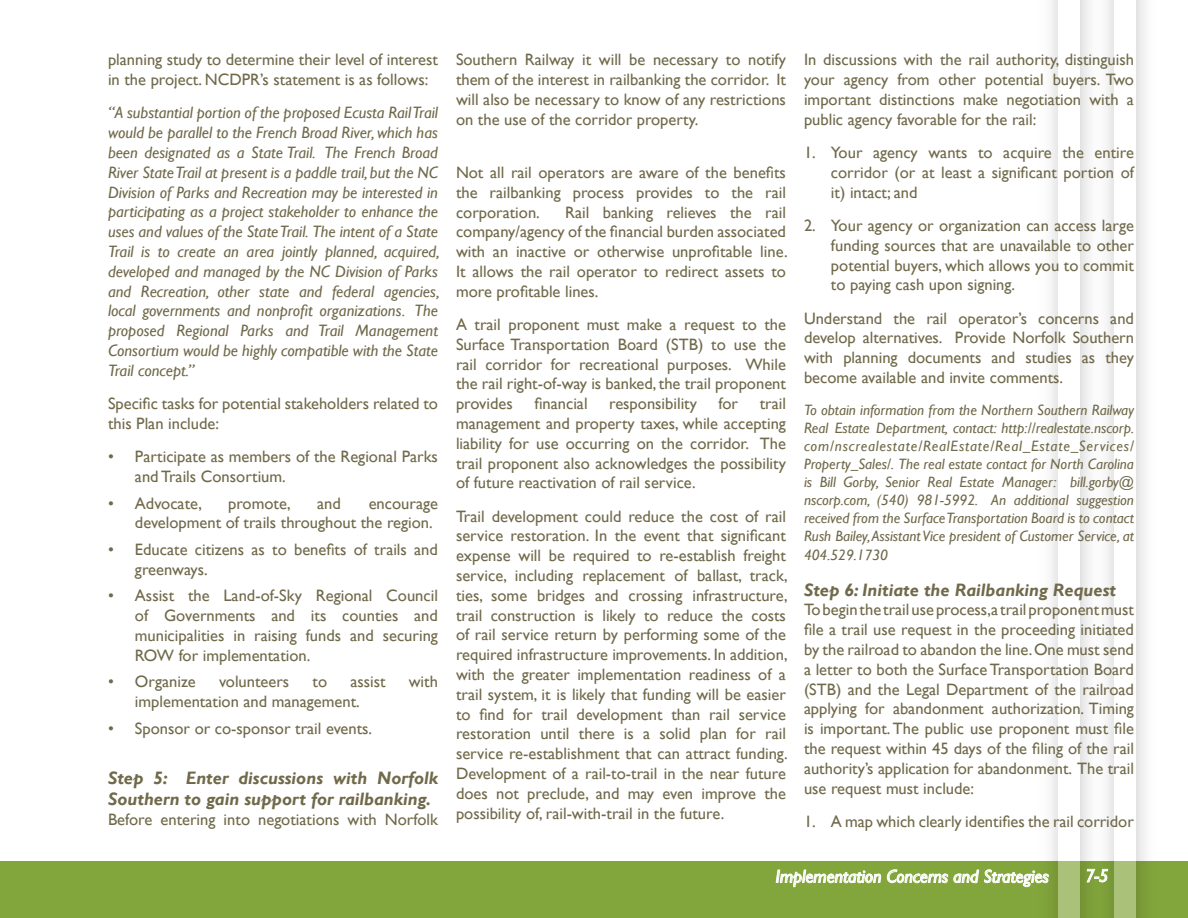
<style>
.page{position:relative;width:1188px;height:918px;background:#fff}
.page>*{position:absolute;margin:0;border:0;box-sizing:border-box;transform-origin:0 0}
.t1{font:italic 700 18px/21.6px "Gill Sans";color:#70694a}
.t2{font:italic 18px "Gill Sans";color:#fff}
.t3{font:16.5px/19.8px "Gill Sans";color:#70694a;text-align:justify}
.t4{font:italic 16.5px/19.8px "Gill Sans";color:#70694a;text-align:justify}
.t5{font:italic 15px/18px "Gill Sans";color:#70694a;text-align:justify}
</style>
<div class="page">
<div style="left:0;top:862px;width:1188px;height:56px;background:#82a53c"></div>
<div style="left:0;top:861px;width:1188px;height:57px;border:1px solid #82a53c"></div>
<img style="left:1032px;top:0;width:132px;height:918px">
<div style="left:1058px;top:0;width:22px;height:918px;background:#fff"></div>
<div style="left:1114px;top:0;width:21px;height:918px;background:#fff"></div>
<svg style="left:1086px;top:869px;width:23px;height:14px"></svg>
<svg style="left:775px;top:869px;width:106px;height:19px"></svg>
<svg style="left:887px;top:867px;width:162px;height:22px"></svg>
<p class="t3" style="left:108px;top:50px;width:331px">planning study to determine their level of interest in the project. NCDPR’s statement is as follows:</p>
<p class="t4" style="left:108px;top:103px;width:333px">“A substantial portion of the proposed Ecusta Rail Trail would be parallel to the French Broad River, which has been designated as a State Trail. The French Broad River State Trail at present is a paddle trail, but the NC Division of Parks and Recreation may be interested in participating as a project stakeholder to enhance the uses and values of the State Trail. The intent of a State Trail is to create an area jointly planned, acquired, developed and managed by the NC Division of Parks and Recreation, other state and federal agencies, local governments and nonprofit organizations. The proposed Regional Parks and Trail Management Consortium would be highly compatible with the State Trail concept.”</p>
<p class="t3" style="left:108px;top:394px;width:331px">Specific tasks for potential stakeholders related to this Plan include:</p>
<p class="t3" style="left:135px;top:447px;width:305px;text-indent:-27px">• Participate as members of the Regional Parks and Trails Consortium.</p>
<p class="t3" style="left:108px;top:493px;width:96px">• Advocate,</p>
<p class="t3" style="left:228px;top:493px;width:64px">promote,</p>
<p class="t3" style="left:317px;top:493px;width:25px">and</p>
<p class="t3" style="left:135px;top:493px;width:305px;text-indent:234px">encourage development of trails throughout the region.</p>
<p class="t3" style="left:135px;top:539px;width:304px;text-indent:-27px">• Educate citizens as to benefits of trails and greenways.</p>
<p class="t3" style="left:135px;top:586px;width:304px;text-indent:-27px">• Assist the Land-of-Sky Regional Council of Governments and its counties and municipalities in raising funds and securing ROW for implementation.</p>
<p class="t3" style="left:108px;top:672px;width:89px">• Organize</p>
<p class="t3" style="left:219px;top:672px;width:72px">volunteers</p>
<p class="t3" style="left:313px;top:672px;width:16px">to</p>
<p class="t3" style="left:350px;top:672px;width:37px">assist</p>
<p class="t3" style="left:409px;top:672px;width:31px">with</p>
<p class="t3" style="left:135px;top:691px;width:226px">implementation and management.</p>
<p class="t3" style="left:108px;top:718px;width:266px">• Sponsor or co-sponsor trail events.</p>
<p class="t1" style="left:108px;top:767px;width:332px">Step 5: Enter discussions with Norfolk<br>Southern to gain support for railbanking.</p>
<p class="t3" style="left:108px;top:809px;width:332px">Before entering into negotiations with Norfolk</p>
<p class="t3" style="left:456px;top:50px;width:331px">Southern Railway it will be necessary to notify them of the interest in railbanking the corridor. It will also be necessary to know of any restrictions on the use of the corridor property.</p>
<p class="t3" style="left:456px;top:162px;width:331px">Not all rail operators are aware of the benefits the railbanking process provides to the rail corporation.</p>
<p class="t3" style="left:456px;top:202px;width:333px;text-indent:109px">Rail banking relieves the rail company/agency of the financial burden associated with an inactive or otherwise unprofitable line.<br>It allows the rail operator to redirect assets to more profitable lines.</p>
<p class="t3" style="left:456px;top:314px;width:331px">A trail proponent must make a request to the Surface Transportation Board (STB) to use the rail corridor for recreational purposes. While the rail right-of-way is banked, the trail proponent provides</p>
<p class="t3" style="left:534px;top:394px;width:55px">financial</p>
<p class="t3" style="left:609px;top:394px;width:89px">responsibility</p>
<p class="t3" style="left:719px;top:394px;width:21px">for</p>
<p class="t3" style="left:456px;top:394px;width:331px;text-indent:304px">trail management and property taxes, while accepting liability for use occurring on the corridor. The trail proponent also acknowledges the possibility of future reactivation of rail service.</p>
<p class="t3" style="left:456px;top:506px;width:333px">Trail development could reduce the cost of rail service restoration. In the event that significant expense will be required to re-establish freight service, including replacement of ballast, track, ties, some bridges and crossing infrastructure, trail construction is likely to reduce the costs of rail service return by performing some of the required infrastructure improvements. In addition, with the greater implementation readiness of a trail system, it is likely that funding will be easier to find for trail development than rail service restoration until there is a solid plan for rail service re-establishment that can attract funding.<br>Development of a rail-to-trail in the near future does not preclude, and may even improve the possibility of, rail-with-trail in the future.</p>
<p class="t3" style="left:804px;top:50px;width:332px">In discussions with the rail authority, distinguish your agency from other potential buyers. Two important distinctions make negotiation with a public agency favorable for the rail:</p>
<p class="t3" style="left:831px;top:142px;width:305px;text-indent:-27px">1. Your agency wants to acquire the entire corridor (or at least a significant portion of it) intact; and</p>
<p class="t3" style="left:831px;top:215px;width:305px;text-indent:-27px">2. Your agency or organization can access large funding sources that are unavailable to other potential buyers, which allows you to commit to paying cash upon signing.</p>
<p class="t3" style="left:804px;top:308px;width:332px">Understand the rail operator’s concerns and develop alternatives. Provide Norfolk Southern with planning documents and studies as they become available and invite comments.</p>
<p class="t5" style="left:804px;top:401px;width:332px">To obtain information from the Northern Southern Railway Real Estate Department, contact: http://realestate.nscorp. com/nscrealestate/RealEstate/Real_Estate_Services/ Property_Sales/. The real estate contact for North Carolina is Bill Gorby, Senior Real Estate Manager: bill.gorby@ nscorp.com, (540) 981-5992. An additional suggestion received from the Surface Transportation Board is to contact Rush Bailey, Assistant Vice president of Customer Service, at</p>
<p class="t5" style="left:804px;top:547px;width:86px">404.529.1730</p>
<p class="t1" style="left:804px;top:579px;width:314px">Step 6: Initiate the Railbanking Request</p>
<p class="t3" style="left:804px;top:600px;width:332px">To begin the trail use process,a trail proponent must file a trail use request in the proceeding initiated by the railroad to abandon the line. One must send a letter to both the Surface Transportation Board (STB) and the Legal Department of the railroad applying for abandonment authorization. Timing is important. The public use proponent must file the request within 45 days of the filing of the rail authority’s application for abandonment. The trail use request must include:</p>
<p class="t3" style="left:804px;top:811px;width:331px">1. A map which clearly identifies the rail corridor</p>
<p class="t2" style="left:776px;top:866px;width:275px">Implementation Concerns and Strategies</p>
<p class="t2" style="left:1085px;top:865px;width:25px">7-5</p>
</div>
